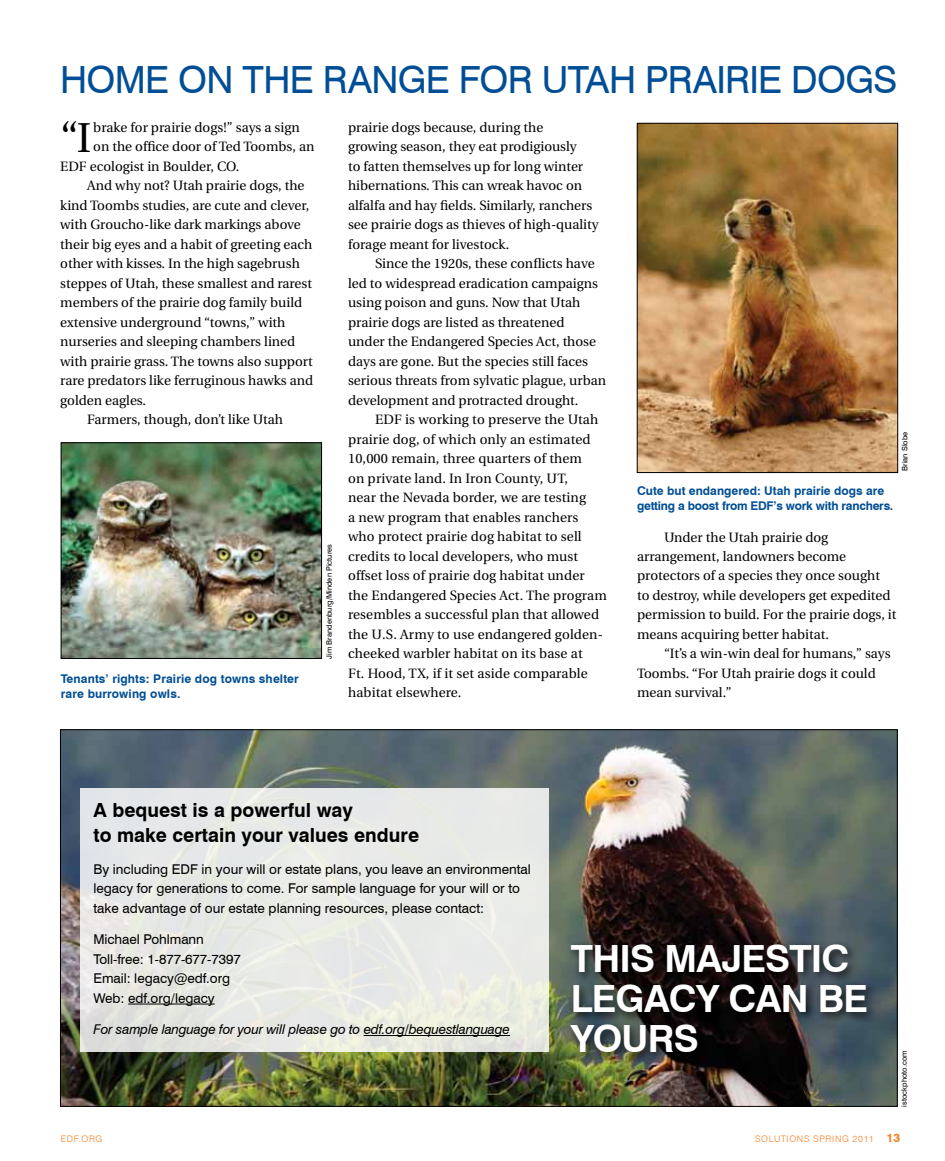
<style>
.page{position:relative;width:945px;height:1161px;background:#fff}
.page>*{position:absolute;margin:0;border:0;box-sizing:border-box;transform-origin:0 0}
.t1{font:41.7px "Utopia";color:#000}
.t2{font:37.5px "Swiss 721 BT";letter-spacing:-.02em;color:#004e95}
.t3{font:700 37.5px "Swiss 721 BT";letter-spacing:-.02em;color:#fff}
.t4{font:700 19.5px/25.5px "Swiss 721 BT";color:#000}
.t5{font:13.5px/19.5px "Utopia";color:#000}
.t6{font:13.5px/19.5px "Swiss 721 BT";color:#000}
.t7{font:italic 13.5px "Swiss 721 BT";letter-spacing:-.015em;color:#000}
.t8{font:700 12px/15px "Swiss 721 BT";color:#004e95}
.t9{font:300 9px "Swiss 721 BT";letter-spacing:.08em;color:#f57e20}
.t10{font:7.5px "Swiss 721 BT";color:#000}
.s1{font-weight:700;font-size:12px}
</style>
<div class="page">
<img style="left:639px;top:125px;width:257px;height:346px">
<div style="left:637px;top:123px;width:261px;height:350px;border:1px solid #000"></div>
<img style="left:63px;top:445px;width:257px;height:212px">
<div style="left:61px;top:443px;width:261px;height:216px;border:1px solid #000"></div>
<img style="left:62px;top:732px;width:833px;height:373px">
<div style="left:567px;top:940px;width:311px;height:124px;background:#000;opacity:.75"></div>
<div style="left:80px;top:788px;width:469px;height:264px;background:#e8e9e7"></div>
<hr style="left:128px;top:1004px;width:87px;height:1px;background:#000">
<hr style="left:364px;top:1035px;width:146px;height:1px;background:#000">
<h2 class="t2" style="left:60px;top:57px;width:833px">home on the range for Utah prairie dogs</h2>
<h1 class="t1" style="left:60px;top:114px;width:33px">“I</h1>
<p class="t5" style="left:93px;top:118px;width:208px">brake for prairie dogs!” says a sign</p>
<p class="t5" style="left:93px;top:137px;width:223px">on the office door of Ted Toombs, an</p>
<p class="t5" style="left:60px;top:157px;width:181px">EDF ecologist in Boulder, CO.</p>
<p class="t5" style="left:87px;top:176px;width:219px">And why not? Utah prairie dogs, the</p>
<p class="t5" style="left:60px;top:196px;width:251px">kind Toombs studies, are cute and clever,</p>
<p class="t5" style="left:60px;top:215px;width:242px">with Groucho-like dark markings above</p>
<p class="t5" style="left:60px;top:235px;width:254px">their big eyes and a habit of greeting each</p>
<p class="t5" style="left:60px;top:254px;width:241px">other with kisses. In the high sagebrush</p>
<p class="t5" style="left:60px;top:274px;width:253px">steppes of Utah, these smallest and rarest</p>
<p class="t5" style="left:60px;top:293px;width:243px">members of the prairie dog family build</p>
<p class="t5" style="left:60px;top:313px;width:227px">extensive underground “towns,” with</p>
<p class="t5" style="left:60px;top:332px;width:237px">nurseries and sleeping chambers lined</p>
<p class="t5" style="left:60px;top:352px;width:254px">with prairie grass. The towns also support</p>
<p class="t5" style="left:60px;top:371px;width:255px">rare predators like ferruginous hawks and</p>
<p class="t5" style="left:60px;top:391px;width:87px">golden eagles.</p>
<p class="t5" style="left:87px;top:410px;width:197px">Farmers, though, don’t like Utah</p>
<p class="t8" style="left:61px;top:671px;width:239px">Tenants’ rights: Prairie dog towns shelter rare burrowing owls.</p>
<p class="t10" style="left:325px;top:659px;width:116px;rotate:-90deg">Jim Brandenburg/Minden Pictures</p>
<p class="t5" style="left:348px;top:118px;width:252px">prairie dogs because, during the<br>growing season, they eat prodigiously<br>to fatten themselves up for long winter hibernations. This can wreak havoc on alfalfa and hay fields. Similarly, ranchers see prairie dogs as thieves of high-quality forage meant for livestock.</p>
<p class="t5" style="left:348px;top:254px;width:260px;text-indent:27px">Since the 1920s, these conflicts have led to widespread eradication campaigns using poison and guns. Now that Utah prairie dogs are listed as threatened<br>under the Endangered Species Act, those days are gone. But the species still faces serious threats from sylvatic plague, urban development and protracted drought.</p>
<p class="t5" style="left:348px;top:410px;width:260px;text-indent:27px">EDF is working to preserve the Utah prairie dog, of which only an estimated 10,000 remain, three quarters of them<br>on private land. In Iron County, UT,<br>near the Nevada border, we are testing<br>a new program that enables ranchers who protect prairie dog habitat to sell credits to local developers, who must offset loss of prairie dog habitat under the Endangered Species Act. The program resembles a successful plan that allowed the U.S. Army to use endangered golden&shy;cheeked warbler habitat on its base at<br>Ft. Hood, TX, if it set aside comparable habitat elsewhere.</p>
<p class="t8" style="left:637px;top:483px;width:258px">Cute but endangered: Utah prairie dogs are getting a boost from EDF’s work with ranchers.</p>
<p class="t10" style="left:900px;top:471px;width:40px;rotate:-90deg">Brian Slobe</p>
<p class="t5" style="left:637px;top:527px;width:261px;text-indent:27px">Under the Utah prairie dog arrangement, landowners become protectors of a species they once sought<br>to destroy, while developers get expedited permission to build. For the prairie dogs, it means acquiring better habitat.</p>
<p class="t5" style="left:637px;top:644px;width:255px;text-indent:27px">“It’s a win-win deal for humans,” says<br>Toombs. “For Utah prairie dogs it could mean survival.”</p>
<h3 class="t4" style="left:93px;top:797px;width:327px">A bequest is a powerful way<br>to make certain your values endure</h3>
<p class="t6" style="left:93px;top:859px;width:439px">By including EDF in your will or estate plans, you leave an environmental legacy for generations to come. For sample language for your will or to take advantage of our estate planning resources, please contact:</p>
<p class="t6" style="left:93px;top:929px;width:149px">Michael Pohlmann<br>Toll-free: 1-877-677-7397<br>Email: legacy@edf.org<br>Web: edf.org/legacy</p>
<p class="t7" style="left:93px;top:1021px;width:418px">For sample language for your will please go to edf.org/bequestlanguage</p>
<h2 class="t3" style="left:571px;top:936px;width:43px">This</h2>
<h2 class="t3" style="left:664px;top:936px;width:55px">Majestic</h2>
<h2 class="t3" style="left:571px;top:976px;width:26px">Legac</h2>
<h2 class="t3" style="left:696px;top:976px;width:169px">y Can Be</h2>
<h2 class="t3" style="left:571px;top:1016px;width:27px">Yours</h2>
<p class="t10" style="left:900px;top:1107px;width:57px;rotate:-90deg">istockphoto.com</p>
<p class="t9" style="left:61px;top:1133px;width:43px">EDF.ORG</p>
<p class="t9" style="left:755px;top:1133px;width:77px">SOLUTIONS SPRING</p>
<p class="t9" style="left:853px;top:1133px;width:49px">2011 <span class="s1">13</span></p>
</div>
